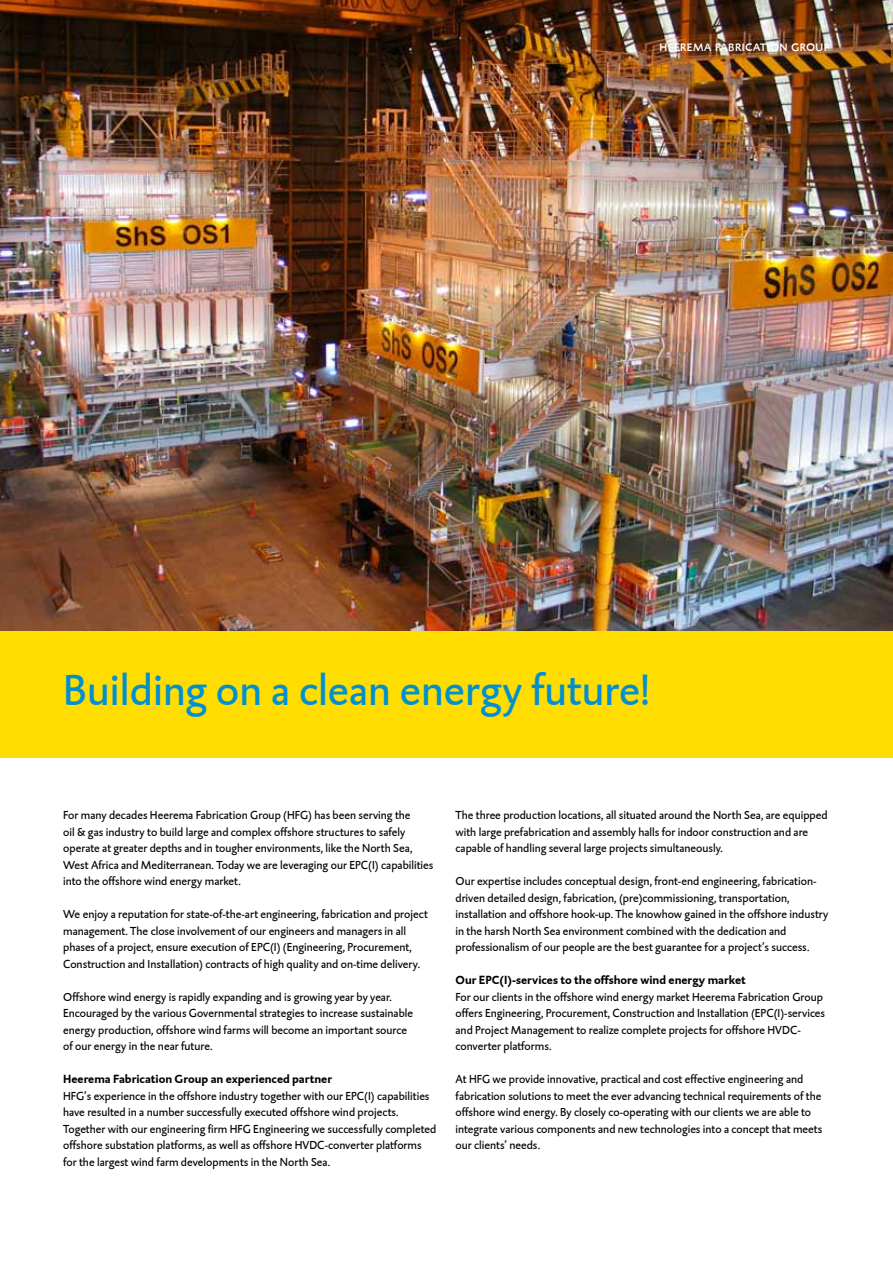
<style>
.page{position:relative;width:893px;height:1263px;background:#fff}
.page>*{position:absolute;margin:0;border:0;box-sizing:border-box;transform-origin:0 0}
.t1{font:45px "Heerema Caspari ST";color:#0090d1}
.t2{font:15px "Heerema Caspari T Caps";color:#fff}
.t3{font:12px/16.5px "Heerema Caspari ST";color:#000}
.t4{font:700 12px "Heerema Caspari ST";color:#000}
</style>
<div class="page">
<img style="left:0;top:0;width:893px;height:631px">
<div style="left:0;top:631px;width:893px;height:127px;background:#fd0"></div>
<p class="t2" style="left:659px;top:36px;width:172px">heerema fabrication group</p>
<h1 class="t1" style="left:63px;top:662px;width:589px">Building on a clean energy future!</h1>
<p class="t3" style="left:63px;top:807px;width:372px">For many decades Heerema Fabrication Group (HFG) has been serving the<br>oil &amp; gas industry to build large and complex offshore structures to safely operate at greater depths and in tougher environments, like the North Sea, West Africa and Mediterranean. Today we are leveraging our EPC(I) capabilities into the offshore wind energy market.</p>
<p class="t3" style="left:63px;top:906px;width:366px">We enjoy a reputation for state-of-the-art engineering, fabrication and project management. The close involvement of our engineers and managers in all phases of a project, ensure execution of EPC(I) (Engineering, Procurement, Construction and Installation) contracts of high quality and on-time delivery.</p>
<p class="t3" style="left:63px;top:988px;width:352px">Offshore wind energy is rapidly expanding and is growing year by year.<br>Encouraged by the various Governmental strategies to increase sustainable energy production, offshore wind farms will become an important source of our energy in the near future.</p>
<p class="t4" style="left:63px;top:1071px;width:270px">Heerema Fabrication Group an experienced partner</p>
<p class="t3" style="left:63px;top:1087px;width:375px">HFG’s experience in the offshore industry together with our EPC(I) capabilities have resulted in a number successfully executed offshore wind projects.<br>Together with our engineering firm HFG Engineering we successfully completed offshore substation platforms, as well as offshore HVDC-converter platforms for the largest wind farm developments in the North Sea.</p>
<p class="t3" style="left:455px;top:807px;width:374px">The three production locations, all situated around the North Sea, are equipped with large prefabrication and assembly halls for indoor construction and are capable of handling several large projects simultaneously.</p>
<p class="t3" style="left:455px;top:873px;width:374px">Our expertise includes conceptual design, front-end engineering, fabrication&shy;driven detailed design, fabrication, (pre)commissioning, transportation, installation and offshore hook-up. The knowhow gained in the offshore industry in the harsh North Sea environment combined with the dedication and professionalism of our people are the best guarantee for a project’s success.</p>
<p class="t4" style="left:455px;top:972px;width:292px">Our EPC(I)-services to the offshore wind energy market</p>
<p class="t3" style="left:455px;top:988px;width:371px">For our clients in the offshore wind energy market Heerema Fabrication Group offers Engineering, Procurement, Construction and Installation (EPC(I)-services and Project Management to realize complete projects for offshore HVDC&shy;converter platforms.</p>
<p class="t3" style="left:455px;top:1071px;width:368px">At HFG we provide innovative, practical and cost effective engineering and fabrication solutions to meet the ever advancing technical requirements of the offshore wind energy. By closely co-operating with our clients we are able to integrate various components and new technologies into a concept that meets our clients’ needs.</p>
</div>
